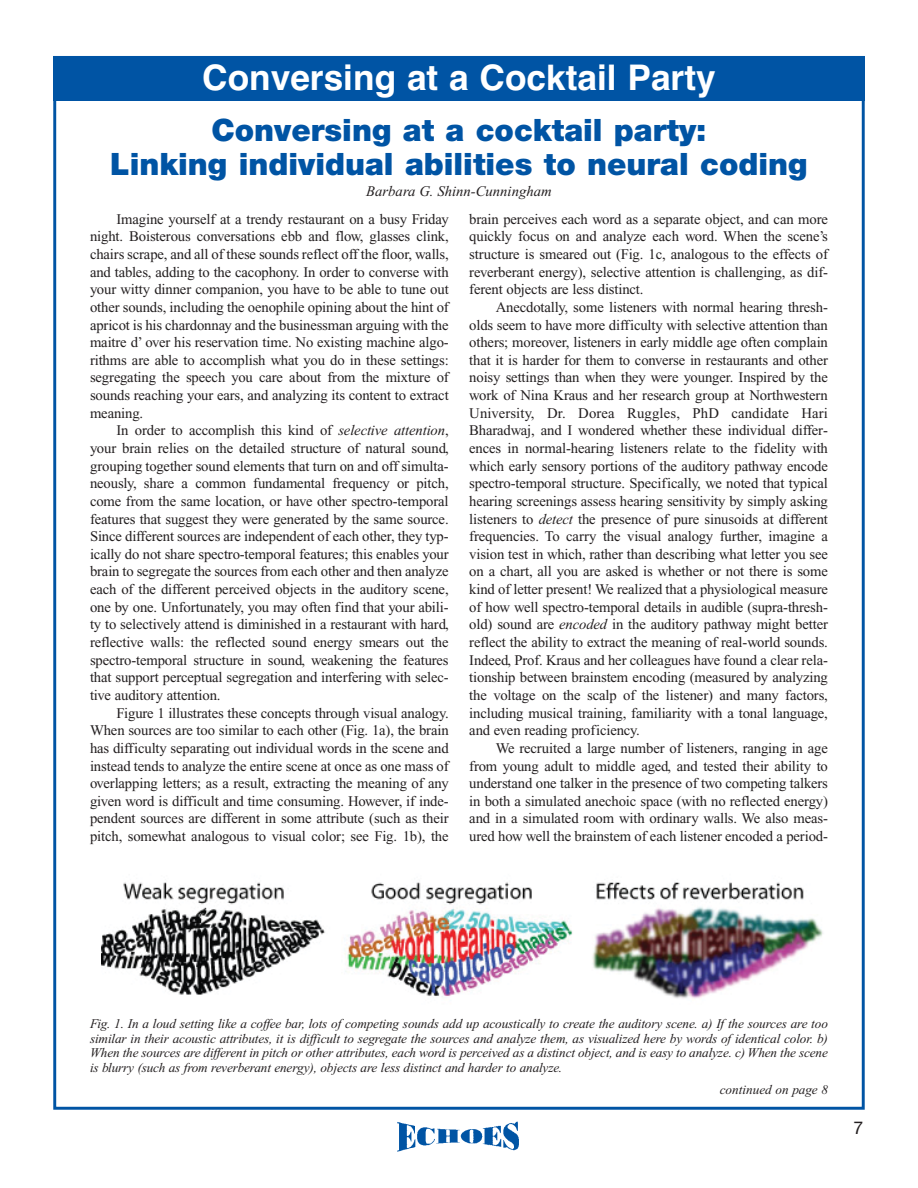
<style>
.page{position:relative;width:918px;height:1188px;background:#fff}
.page>*{position:absolute;margin:0;border:0;box-sizing:border-box;transform-origin:0 0}
.t1{font:700 35.25px "Helvetica";color:#fff}
.t2{font:900 30.9px/33.8px "Helvetica Neue";color:#0054a4;text-align:center}
.t3{font:17.7px "Helvetica Neue";color:#231f20}
.t4{font:14.7px/17.7px "Times New Roman";letter-spacing:-.01em;color:#231f20;text-align:justify}
.t5{font:italic 14.7px "Times New Roman";color:#231f20}
.t6{font:italic 13.2px/14.7px "Times New Roman";letter-spacing:-.01em;color:#231f20;text-align:justify}
.s1{font-style:italic}
</style>
<div class="page">
<div style="left:53px;top:56px;width:812px;height:44px;background:#0054a4"></div>
<img style="left:397px;top:1121px;width:122px;height:30px">
<img style="left:101px;top:882px;width:722px;height:117px">
<h1 class="t1" style="left:202px;top:65px;width:515px">Conversing at a Cocktail Party</h1>
<h2 class="t2" style="left:110px;top:116px;width:699px">Conversing at a cocktail party:<br>Linking individual abilities to neural coding</h2>
<p class="t5" style="left:366px;top:185px;width:187px">Barbara G. Shinn-Cunningham</p>
<p class="t4" style="left:90px;top:211px;width:360px;text-indent:26px">Imagine yourself at a trendy restaurant on a busy Friday night. Boisterous conversations ebb and flow, glasses clink, chairs scrape, and all of these sounds reflect off the floor, walls, and tables, adding to the cacophony. In order to converse with your witty dinner companion, you have to be able to tune out other sounds, including the oenophile opining about the hint of apricot is his chardonnay and the businessman arguing with the maitre d’ over his reservation time. No existing machine algo&shy;rithms are able to accomplish what you do in these settings: segregating the speech you care about from the mixture of sounds reaching your ears, and analyzing its content to extract meaning.</p>
<p class="t4" style="left:90px;top:423px;width:360px;text-indent:26px">In order to accomplish this kind of <span class="s1">selective attention</span>, your brain relies on the detailed structure of natural sound, grouping together sound elements that turn on and off simulta&shy;neously, share a common fundamental frequency or pitch, come from the same location, or have other spectro-temporal features that suggest they were generated by the same source.<br>Since different sources are independent of each other, they typ&shy;ically do not share spectro-temporal features; this enables your brain to segregate the sources from each other and then analyze each of the different perceived objects in the auditory scene, one by one. Unfortunately, you may often find that your abili&shy;ty to selectively attend is diminished in a restaurant with hard, reflective walls: the reflected sound energy smears out the spectro-temporal structure in sound, weakening the features that support perceptual segregation and interfering with selec&shy;tive auditory attention.</p>
<p class="t4" style="left:90px;top:705px;width:360px;text-indent:26px">Figure 1 illustrates these concepts through visual analogy.<br>When sources are too similar to each other (Fig. 1a), the brain has difficulty separating out individual words in the scene and instead tends to analyze the entire scene at once as one mass of overlapping letters; as a result, extracting the meaning of any given word is difficult and time consuming. However, if inde&shy;pendent sources are different in some attribute (such as their pitch, somewhat analogous to visual color; see Fig. 1b), the</p>
<p class="t4" style="left:469px;top:211px;width:360px">brain perceives each word as a separate object, and can more quickly focus on and analyze each word. When the scene’s structure is smeared out (Fig. 1c, analogous to the effects of reverberant energy), selective attention is challenging, as dif&shy;ferent objects are less distinct.</p>
<p class="t4" style="left:469px;top:299px;width:360px;text-indent:26px">Anecdotally, some listeners with normal hearing thresh&shy;olds seem to have more difficulty with selective attention than others; moreover, listeners in early middle age often complain that it is harder for them to converse in restaurants and other noisy settings than when they were younger. Inspired by the work of Nina Kraus and her research group at Northwestern University, Dr. Dorea Ruggles, PhD candidate Hari Bharadwaj, and I wondered whether these individual differ&shy;ences in normal-hearing listeners relate to the fidelity with which early sensory portions of the auditory pathway encode spectro-temporal structure. Specifically, we noted that typical hearing screenings assess hearing sensitivity by simply asking listeners to <span class="s1">detect</span> the presence of pure sinusoids at different frequencies. To carry the visual analogy further, imagine a vision test in which, rather than describing what letter you see on a chart, all you are asked is whether or not there is some kind of letter present! We realized that a physiological measure of how well spectro-temporal details in audible (supra-thresh&shy;old) sound are <span class="s1">encoded</span> in the auditory pathway might better reflect the ability to extract the meaning of real-world sounds.<br>Indeed, Prof. Kraus and her colleagues have found a clear rela&shy;tionship between brainstem encoding (measured by analyzing the voltage on the scalp of the listener) and many factors, including musical training, familiarity with a tonal language, and even reading proficiency.</p>
<p class="t4" style="left:469px;top:740px;width:360px;text-indent:26px">We recruited a large number of listeners, ranging in age from young adult to middle aged, and tested their ability to understand one talker in the presence of two competing talkers in both a simulated anechoic space (with no reflected energy) and in a simulated room with ordinary walls. We also meas&shy;ured how well the brainstem of each listener encoded a period-</p>
<p class="t6" style="left:90px;top:1018px;width:739px">Fig. 1. In a loud setting like a coffee bar, lots of competing sounds add up acoustically to create the auditory scene. a) If the sources are too similar in their acoustic attributes, it is difficult to segregate the sources and analyze them, as visualized here by words of identical color. b)<br>When the sources are different in pitch or other attributes, each word is perceived as a distinct object, and is easy to analyze. c) When the scene is blurry (such as from reverberant energy), objects are less distinct and harder to analyze.</p>
<p class="t6" style="left:720px;top:1083px;width:110px">continued on page 8</p>
<p class="t3" style="left:853px;top:1121px;width:11px">7</p>
</div>
